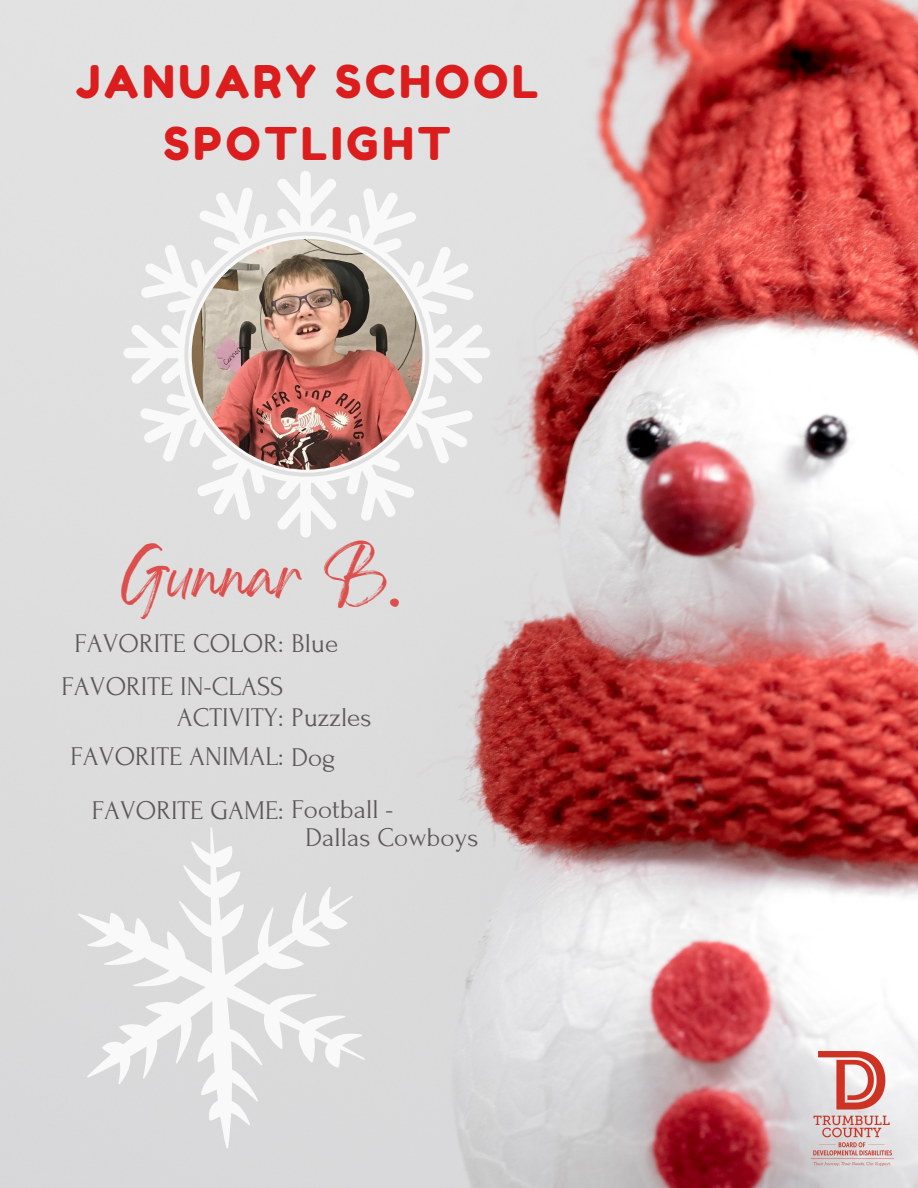
<style>
.page{position:relative;width:918px;height:1188px;background:#fff}
.page>*{position:absolute;margin:0;border:0;box-sizing:border-box;transform-origin:0 0}
.t1{font:45px/61.8px "Fredoka One";letter-spacing:.085em;color:#db1d1d;text-align:center}
.t2{font:45px "Gellatio";letter-spacing:.015em;color:#dc4f4c}
.t3{font:27px/43.8px "Forum";color:#5d5757}
</style>
<div class="page">
<img style="left:0;top:0;width:918px;height:1188px">
<svg style="left:78px;top:827px;width:287px;height:322px"></svg>
<svg style="left:123px;top:171px;width:367px;height:367px;fill:#e1e1e1"></svg>
<img style="left:192px;top:239px;width:230px;height:231px;border-radius:50%">
<img style="left:812px;top:1051px;width:82px;height:115px">
<h1 class="t1" style="left:76px;top:50px;width:464px">JANUARY SCHOOL<br>SPOTLIGHT</h1>
<h1 class="t2" style="left:121px;top:565px;width:282px">Gunnar B.</h1>
<p class="t3" style="left:62px;top:621px;width:278px;text-indent:13px">FAVORITE COLOR: Blue<br>FAVORITE IN-CLASS</p>
<p class="t3" style="left:70px;top:698px;width:303px;line-height:39.3px;text-indent:106px">ACTIVITY: Puzzles<br>FAVORITE ANIMAL: Dog</p>
<p class="t3" style="left:306px;top:798px;width:174px;line-height:27px;text-indent:-214px">FAVORITE GAME: Football -<br>Dallas Cowboys</p>
</div>
